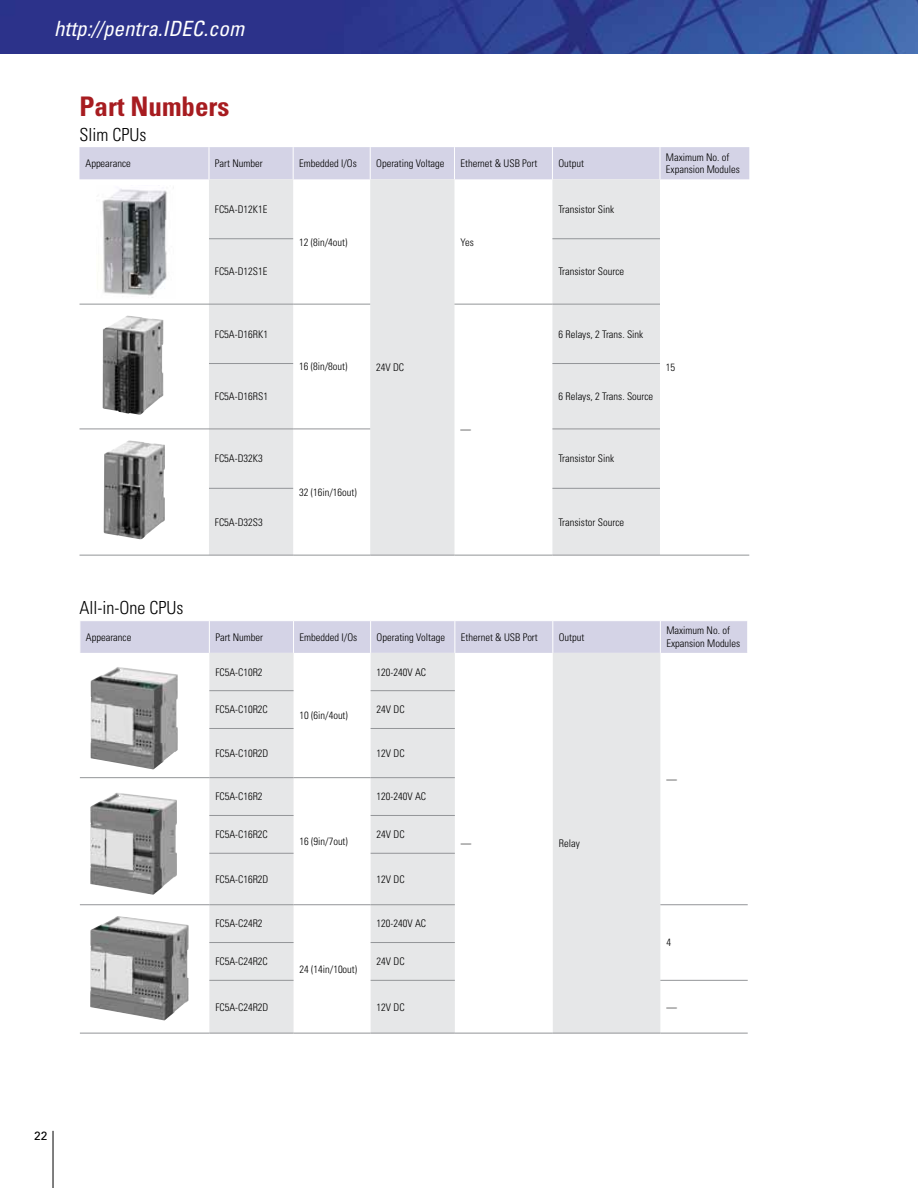
<style>
.page{position:relative;width:918px;height:1188px;background:#fff}
.page>*{position:absolute;margin:0;border:0;box-sizing:border-box;transform-origin:0 0}
.t1{font:700 condensed 27px "Univers LT Std";color:#a71c20}
.t2{font:italic condensed 21px "Univers LT Std";color:#fff}
.t3{font:300 condensed 18px "Univers LT Std";color:#000}
.t4{font:12px "Univers LT Std";color:#000}
.t5{font:300 condensed 10.5px/12.6px "Univers LT Std";color:#000}
</style>
<div class="page">
<img style="left:0;top:0;width:918px;height:54px">
<hr style="left:53px;top:1131px;width:1px;height:57px;background:#000">
<div style="left:80px;top:147px;width:669px;height:32px;background:#d4d3e6"></div>
<svg style="left:209px;top:179px;width:451px;height:376px;fill:#e6e7e8"></svg>
<hr style="left:209px;top:238px;width:84px;height:1px;background:#939598">
<hr style="left:552px;top:238px;width:108px;height:1px;background:#939598">
<hr style="left:80px;top:304px;width:129px;height:1px;background:#939598">
<hr style="left:209px;top:304px;width:84px;height:1px;background:#939598">
<hr style="left:552px;top:304px;width:108px;height:1px;background:#939598">
<hr style="left:209px;top:363px;width:84px;height:1px;background:#939598">
<hr style="left:552px;top:363px;width:108px;height:1px;background:#939598">
<hr style="left:80px;top:429px;width:129px;height:1px;background:#939598">
<hr style="left:209px;top:429px;width:84px;height:1px;background:#939598">
<hr style="left:293px;top:429px;width:77px;height:1px;background:#939598">
<hr style="left:552px;top:429px;width:108px;height:1px;background:#939598">
<hr style="left:209px;top:488px;width:84px;height:1px;background:#939598">
<hr style="left:552px;top:488px;width:108px;height:1px;background:#939598">
<hr style="left:80px;top:555px;width:129px;height:1px;background:#939598">
<hr style="left:293px;top:555px;width:77px;height:1px;background:#939598">
<hr style="left:454px;top:555px;width:98px;height:1px;background:#939598">
<hr style="left:660px;top:555px;width:89px;height:1px;background:#939598">
<hr style="left:209px;top:555px;width:84px;height:1px;background:#939598">
<hr style="left:370px;top:555px;width:84px;height:1px;background:#939598">
<hr style="left:552px;top:555px;width:108px;height:1px;background:#939598">
<hr style="left:293px;top:304px;width:77px;height:1px;background:#939598">
<hr style="left:454px;top:304px;width:98px;height:1px;background:#939598">
<hr style="left:209px;top:147px;width:1px;height:32px;background:#fff">
<hr style="left:293px;top:147px;width:1px;height:32px;background:#fff">
<hr style="left:370px;top:147px;width:1px;height:32px;background:#fff">
<hr style="left:454px;top:147px;width:1px;height:32px;background:#fff">
<hr style="left:552px;top:147px;width:1px;height:32px;background:#fff">
<hr style="left:660px;top:147px;width:1px;height:32px;background:#fff">
<img style="left:102px;top:189px;width:65px;height:109px">
<img style="left:103px;top:316px;width:60px;height:99px">
<img style="left:104px;top:440px;width:61px;height:99px">
<div style="left:81px;top:621px;width:666px;height:32px;background:#d4d3e6"></div>
<svg style="left:209px;top:653px;width:451px;height:380px;fill:#e6e7e8"></svg>
<hr style="left:80px;top:904px;width:129px;height:1px;background:#939598">
<hr style="left:80px;top:1033px;width:129px;height:1px;background:#939598">
<hr style="left:209px;top:728px;width:85px;height:1px;background:#939598">
<hr style="left:371px;top:728px;width:84px;height:1px;background:#939598">
<hr style="left:209px;top:777px;width:85px;height:1px;background:#939598">
<hr style="left:371px;top:777px;width:84px;height:1px;background:#939598">
<hr style="left:209px;top:815px;width:85px;height:1px;background:#939598">
<hr style="left:371px;top:815px;width:84px;height:1px;background:#939598">
<hr style="left:209px;top:853px;width:85px;height:1px;background:#939598">
<hr style="left:371px;top:853px;width:84px;height:1px;background:#939598">
<hr style="left:209px;top:904px;width:85px;height:1px;background:#939598">
<hr style="left:294px;top:904px;width:77px;height:1px;background:#939598">
<hr style="left:371px;top:904px;width:84px;height:1px;background:#939598">
<hr style="left:209px;top:942px;width:85px;height:1px;background:#939598">
<hr style="left:371px;top:942px;width:84px;height:1px;background:#939598">
<hr style="left:209px;top:980px;width:85px;height:1px;background:#939598">
<hr style="left:371px;top:980px;width:84px;height:1px;background:#939598">
<hr style="left:294px;top:1033px;width:77px;height:1px;background:#939598">
<hr style="left:660px;top:980px;width:88px;height:1px;background:#939598">
<hr style="left:660px;top:1033px;width:88px;height:1px;background:#939598">
<hr style="left:209px;top:621px;width:1px;height:32px;background:#fff">
<hr style="left:293px;top:621px;width:1px;height:32px;background:#fff">
<hr style="left:370px;top:621px;width:1px;height:32px;background:#fff">
<hr style="left:454px;top:621px;width:1px;height:32px;background:#fff">
<hr style="left:552px;top:621px;width:1px;height:32px;background:#fff">
<hr style="left:660px;top:621px;width:1px;height:32px;background:#fff">
<hr style="left:80px;top:777px;width:129px;height:1px;background:#939598">
<hr style="left:209px;top:690px;width:85px;height:1px;background:#939598">
<hr style="left:371px;top:690px;width:84px;height:1px;background:#939598">
<hr style="left:294px;top:777px;width:77px;height:1px;background:#939598">
<hr style="left:455px;top:1033px;width:98px;height:1px;background:#939598">
<hr style="left:660px;top:904px;width:88px;height:1px;background:#939598">
<hr style="left:209px;top:1033px;width:85px;height:1px;background:#939598">
<hr style="left:371px;top:1033px;width:84px;height:1px;background:#939598">
<hr style="left:553px;top:1033px;width:107px;height:1px;background:#939598">
<img style="left:91px;top:667px;width:87px;height:102px">
<img style="left:90px;top:792px;width:87px;height:103px">
<img style="left:90px;top:916px;width:99px;height:104px">
<h2 class="t2" style="left:54px;top:15px;width:192px">http://pentra.IDEC.com</h2>
<h1 class="t1" style="left:80px;top:90px;width:151px">Part Numbers</h1>
<h3 class="t3" style="left:80px;top:124px;width:68px">Slim CPUs</h3>
<p class="t5" style="left:86px;top:157px;width:47px">Appearance</p>
<p class="t5" style="left:215px;top:157px;width:49px">Part Number</p>
<p class="t5" style="left:299px;top:157px;width:59px">Embedded I/Os</p>
<p class="t5" style="left:376px;top:157px;width:70px">Operating Voltage</p>
<p class="t5" style="left:460px;top:157px;width:78px">Ethernet &amp; USB Port</p>
<p class="t5" style="left:558px;top:157px;width:27px">Output</p>
<p class="t5" style="left:666px;top:151px;width:76px">Maximum No. of<br>Expansion Modules</p>
<p class="t5" style="left:215px;top:203px;width:54px">FC5A-D12K1E</p>
<p class="t5" style="left:299px;top:236px;width:50px">12 (8in/4out)</p>
<p class="t5" style="left:558px;top:203px;width:57px">Transistor Sink</p>
<p class="t5" style="left:460px;top:236px;width:15px">Yes</p>
<p class="t5" style="left:215px;top:265px;width:54px">FC5A-D12S1E</p>
<p class="t5" style="left:558px;top:265px;width:67px">Transistor Source</p>
<p class="t5" style="left:215px;top:328px;width:55px">FC5A-D16RK1</p>
<p class="t5" style="left:299px;top:360px;width:50px">16 (8in/8out)</p>
<p class="t5" style="left:376px;top:361px;width:29px">24V DC</p>
<p class="t5" style="left:558px;top:328px;width:86px">6 Relays, 2 Trans. Sink</p>
<p class="t5" style="left:215px;top:390px;width:55px">FC5A-D16RS1</p>
<p class="t5" style="left:558px;top:390px;width:96px">6 Relays, 2 Trans. Source</p>
<p class="t5" style="left:215px;top:452px;width:49px">FC5A-D32K3</p>
<p class="t5" style="left:299px;top:486px;width:59px">32 (16in/16out)</p>
<p class="t5" style="left:460px;top:423px;width:12px">—</p>
<p class="t5" style="left:558px;top:452px;width:57px">Transistor Sink</p>
<p class="t5" style="left:215px;top:516px;width:49px">FC5A-D32S3</p>
<p class="t5" style="left:558px;top:516px;width:67px">Transistor Source</p>
<p class="t5" style="left:666px;top:361px;width:11px">15</p>
<h3 class="t3" style="left:80px;top:597px;width:105px">All-in-One CPUs</h3>
<p class="t5" style="left:86px;top:631px;width:47px">Appearance</p>
<p class="t5" style="left:215px;top:631px;width:49px">Part Number</p>
<p class="t5" style="left:300px;top:631px;width:59px">Embedded I/Os</p>
<p class="t5" style="left:377px;top:631px;width:70px">Operating Voltage</p>
<p class="t5" style="left:461px;top:631px;width:78px">Ethernet &amp; USB Port</p>
<p class="t5" style="left:559px;top:631px;width:27px">Output</p>
<p class="t5" style="left:666px;top:624px;width:76px">Maximum No. of<br>Expansion Modules</p>
<p class="t5" style="left:215px;top:666px;width:49px">FC5A-C10R2</p>
<p class="t5" style="left:300px;top:709px;width:50px">10 (6in/4out)</p>
<p class="t5" style="left:377px;top:666px;width:51px">120-240V AC</p>
<p class="t5" style="left:215px;top:703px;width:54px">FC5A-C10R2C</p>
<p class="t5" style="left:377px;top:703px;width:29px">24V DC</p>
<p class="t5" style="left:215px;top:747px;width:55px">FC5A-C10R2D</p>
<p class="t5" style="left:377px;top:747px;width:29px">12V DC</p>
<p class="t5" style="left:215px;top:790px;width:49px">FC5A-C16R2</p>
<p class="t5" style="left:300px;top:835px;width:50px">16 (9in/7out)</p>
<p class="t5" style="left:666px;top:773px;width:12px">—</p>
<p class="t5" style="left:377px;top:790px;width:51px">120-240V AC</p>
<p class="t5" style="left:215px;top:828px;width:54px">FC5A-C16R2C</p>
<p class="t5" style="left:377px;top:828px;width:29px">24V DC</p>
<p class="t5" style="left:215px;top:873px;width:55px">FC5A-C16R2D</p>
<p class="t5" style="left:377px;top:873px;width:29px">12V DC</p>
<p class="t5" style="left:215px;top:917px;width:49px">FC5A-C24R2</p>
<p class="t5" style="left:300px;top:963px;width:59px">24 (14in/10out)</p>
<p class="t5" style="left:461px;top:837px;width:12px">—</p>
<p class="t5" style="left:559px;top:837px;width:22px">Relay</p>
<p class="t5" style="left:377px;top:917px;width:51px">120-240V AC</p>
<p class="t5" style="left:666px;top:936px;width:6px">4</p>
<p class="t5" style="left:215px;top:955px;width:54px">FC5A-C24R2C</p>
<p class="t5" style="left:377px;top:955px;width:29px">24V DC</p>
<p class="t5" style="left:215px;top:1001px;width:55px">FC5A-C24R2D</p>
<p class="t5" style="left:377px;top:1001px;width:29px">12V DC</p>
<p class="t5" style="left:666px;top:1001px;width:12px">—</p>
<p class="t4" style="left:34px;top:1128px;width:15px">22</p>
</div>
